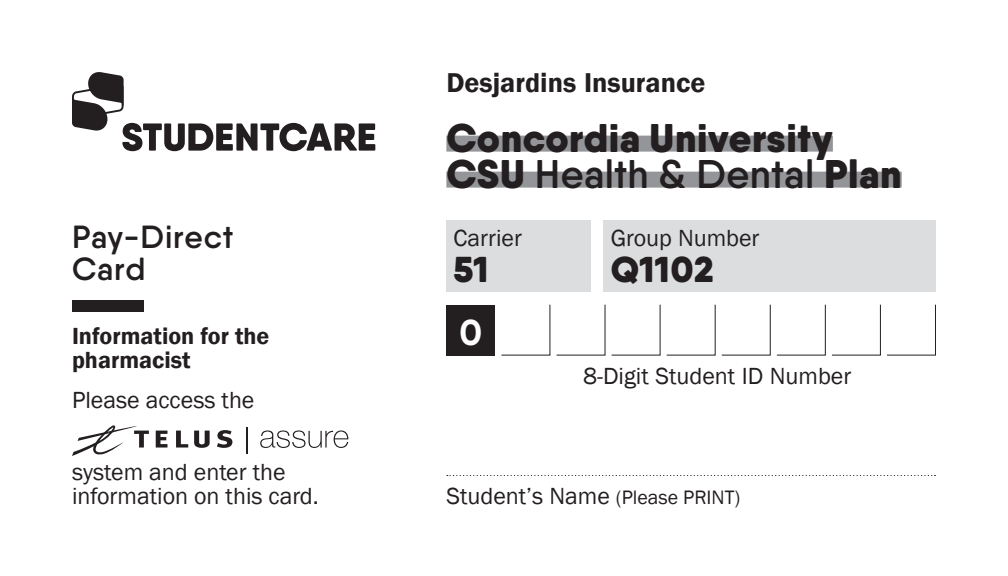
<style>
.page{position:relative;width:1008px;height:576px;background:#fff}
.page>*{position:absolute;margin:0;border:0;box-sizing:border-box;transform-origin:0 0}
.t1{font:900 40px/36px "Qanelas Soft";letter-spacing:.01em;color:#231f20}
.t2{font:900 36px "Qanelas Soft";letter-spacing:.02em;color:#231f20}
.t3{font:700 36px "Qanelas Soft";color:#fff}
.t4{font:600 32px/32px "Qanelas Soft";letter-spacing:.03em;color:#231f20}
.t5{font:600 28px "Franklin Gothic";color:#231f20}
.t6{font:24px/24px "Franklin Gothic";color:#231f20}
.t7{font:600 24px/24px "Franklin Gothic";color:#231f20}
.s1{font-weight:600}
.s2{font-size:20px}
</style>
<div class="page">
<svg style="left:72px;top:72px;width:303px;height:79px"></svg>
<div style="left:72px;top:300px;width:72px;height:12px;background:#231f20"></div>
<svg style="left:156px;top:431px;width:11px;height:17px"></svg>
<svg style="left:176px;top:431px;width:12px;height:17px"></svg>
<svg style="left:217px;top:430px;width:15px;height:18px"></svg>
<svg style="left:194px;top:431px;width:16px;height:17px"></svg>
<svg style="left:72px;top:425px;width:77px;height:31px"></svg>
<svg style="left:247px;top:427px;width:1px;height:26px"></svg>
<svg style="left:260px;top:430px;width:89px;height:18px"></svg>
<div style="left:446px;top:136px;width:387px;height:16px;background:#939598"></div>
<div style="left:446px;top:172px;width:456px;height:16px;background:#939598"></div>
<div style="left:446px;top:220px;width:144px;height:72px;background:#dcdddf"></div>
<div style="left:604px;top:220px;width:332px;height:72px;background:#dcdddf"></div>
<div style="left:446px;top:305px;width:49px;height:51px;background:#231f20"></div>
<svg style="left:501px;top:304px;width:435px;height:52px"></svg>
<svg style="left:447px;top:475px;width:488px;height:1px"></svg>
<h3 class="t4" style="left:72px;top:221px;width:163px">Pay-Direct<br>Card</h3>
<p class="t7" style="left:72px;top:324px;width:199px">Information for the pharmacist</p>
<p class="t6" style="left:72px;top:389px;width:184px">Please access the</p>
<p class="t6" style="left:72px;top:461px;width:248px">system and enter the information on this card.</p>
<p class="t5" style="left:446px;top:65px;width:261px">Desjardins Insurance</p>
<h1 class="t1" style="left:446px;top:119px;width:457px">Concordia University<br>CSU <span class="s1">Health &amp; Dental</span> Plan</h1>
<p class="t6" style="left:454px;top:227px;width:70px">Carrier</p>
<h2 class="t2" style="left:454px;top:246px;width:37px">51</h2>
<h2 class="t3" style="left:460px;top:310px;width:24px">0</h2>
<p class="t6" style="left:611px;top:227px;width:150px">Group Number</p>
<h2 class="t2" style="left:611px;top:246px;width:104px">Q1102</h2>
<p class="t6" style="left:583px;top:364px;width:270px">8-Digit Student ID Number</p>
<p class="t6" style="left:446px;top:485px;width:295px">Student’s Name <span class="s2">(Please PRINT)</span></p>
</div>
